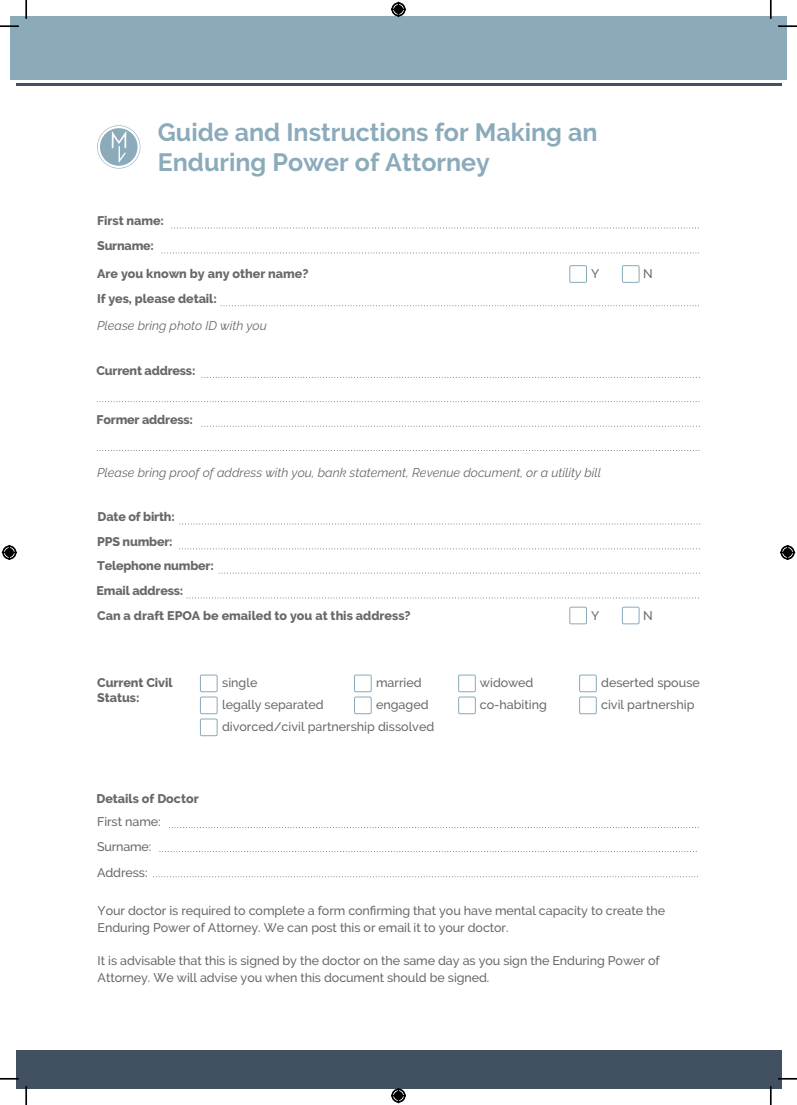
<style>
.page{position:relative;width:797px;height:1105px;background:#fff}
.page>*{position:absolute;margin:0;border:0;box-sizing:border-box;transform-origin:0 0}
.t1{font:700 25px/30px "Raleway";color:#8babbb}
.t2{font:500 12.5px/25.1px "Raleway";letter-spacing:-.005em;color:#676a6a}
.t3{font:800 12.5px/24.6px "Raleway";letter-spacing:-.005em;color:#676a6a}
.t4{font:italic 12.5px "Raleway";color:#676a6a}
</style>
<div class="page">
<div style="left:10px;top:16px;width:776px;height:63px;background:#8babbb"></div>
<hr style="left:16px;top:83px;width:765px;height:2px;background:#425162">
<div style="left:200px;top:674px;width:18px;height:18px;border:1px solid #8babbb"></div>
<div style="left:354px;top:674px;width:18px;height:18px;border:1px solid #8babbb"></div>
<div style="left:458px;top:674px;width:18px;height:18px;border:1px solid #8babbb"></div>
<div style="left:569px;top:265px;width:18px;height:18px;border:1px solid #8babbb"></div>
<div style="left:579px;top:674px;width:18px;height:18px;border:1px solid #8babbb"></div>
<div style="left:622px;top:265px;width:17px;height:18px;border:1px solid #8babbb"></div>
<div style="left:200px;top:696px;width:18px;height:18px;border:1px solid #8babbb"></div>
<div style="left:354px;top:696px;width:18px;height:18px;border:1px solid #8babbb"></div>
<div style="left:458px;top:696px;width:18px;height:18px;border:1px solid #8babbb"></div>
<svg style="left:174px;top:228px;width:525px;height:1px"></svg>
<svg style="left:162px;top:252px;width:538px;height:1px"></svg>
<svg style="left:97px;top:125px;width:43px;height:44px"></svg>
<div style="left:16px;top:1050px;width:765px;height:39px;background:#425162"></div>
<svg style="left:770px;top:1086px;width:1px;height:19px"></svg>
<svg style="left:770px;top:0;width:1px;height:19px"></svg>
<svg style="left:25px;top:1086px;width:2px;height:19px"></svg>
<svg style="left:25px;top:0;width:2px;height:19px"></svg>
<svg style="left:778px;top:1078px;width:19px;height:1px"></svg>
<svg style="left:0;top:1078px;width:19px;height:1px"></svg>
<svg style="left:778px;top:25px;width:19px;height:2px"></svg>
<svg style="left:0;top:25px;width:19px;height:2px"></svg>
<svg style="left:391px;top:2px;width:15px;height:15px"></svg>
<svg style="left:391px;top:1088px;width:15px;height:15px"></svg>
<svg style="left:2px;top:545px;width:15px;height:15px"></svg>
<svg style="left:780px;top:545px;width:15px;height:15px"></svg>
<svg style="left:221px;top:305px;width:478px;height:1px"></svg>
<svg style="left:202px;top:377px;width:498px;height:1px"></svg>
<svg style="left:97px;top:401px;width:603px;height:1px"></svg>
<svg style="left:202px;top:426px;width:498px;height:1px"></svg>
<svg style="left:97px;top:450px;width:603px;height:1px"></svg>
<svg style="left:180px;top:523px;width:521px;height:1px"></svg>
<svg style="left:179px;top:548px;width:521px;height:1px"></svg>
<svg style="left:219px;top:573px;width:481px;height:1px"></svg>
<svg style="left:187px;top:597px;width:512px;height:1px"></svg>
<div style="left:569px;top:607px;width:18px;height:17px;border:1px solid #8babbb"></div>
<div style="left:622px;top:607px;width:17px;height:17px;border:1px solid #8babbb"></div>
<div style="left:579px;top:696px;width:18px;height:18px;border:1px solid #8babbb"></div>
<div style="left:200px;top:718px;width:18px;height:18px;border:1px solid #8babbb"></div>
<svg style="left:169px;top:827px;width:530px;height:1px"></svg>
<svg style="left:160px;top:851px;width:537px;height:1px"></svg>
<svg style="left:153px;top:876px;width:545px;height:1px"></svg>
<h1 class="t1" style="left:158px;top:120px;width:441px">Guide and Instructions for Making an<br>Enduring Power of Attorney</h1>
<p class="t3" style="left:97px;top:210px;width:68px;line-height:25px">First name:<br>Surname:</p>
<p class="t3" style="left:97px;top:263px;width:213px">Are you known by any other name?</p>
<p class="t2" style="left:591px;top:263px;width:10px">Y</p>
<p class="t2" style="left:643px;top:263px;width:11px">N</p>
<p class="t3" style="left:97px;top:288px;width:121px">If yes, please detail:</p>
<p class="t4" style="left:97px;top:320px;width:171px">Please bring photo ID with you</p>
<p class="t3" style="left:96px;top:359px;width:100px">Current address:</p>
<p class="t3" style="left:96px;top:408px;width:98px">Former address:</p>
<p class="t4" style="left:97px;top:468px;width:505px">Please bring proof of address with you, bank statement, Revenue document, or a utility bill</p>
<p class="t3" style="left:96px;top:506px;width:316px">Date of birth:<br>PPS number:<br>Telephone number:<br>Email address:<br>Can a draft EPOA be emailed to you at this address?</p>
<p class="t2" style="left:591px;top:604px;width:10px">Y</p>
<p class="t2" style="left:643px;top:604px;width:11px">N</p>
<p class="t3" style="left:97px;top:676px;width:77px;line-height:15px">Current Civil<br>Status:</p>
<p class="t2" style="left:222px;top:671px;width:37px">single</p>
<p class="t2" style="left:376px;top:671px;width:47px">married</p>
<p class="t2" style="left:480px;top:671px;width:55px">widowed</p>
<p class="t2" style="left:601px;top:671px;width:100px">deserted spouse</p>
<p class="t2" style="left:222px;top:693px;width:103px">legally separated</p>
<p class="t2" style="left:376px;top:693px;width:54px">engaged</p>
<p class="t2" style="left:480px;top:693px;width:69px">co-habiting</p>
<p class="t2" style="left:601px;top:693px;width:95px">civil partnership</p>
<p class="t2" style="left:222px;top:715px;width:214px">divorced/civil partnership dissolved</p>
<p class="t3" style="left:96px;top:787px;width:104px">Details of Doctor</p>
<p class="t2" style="left:97px;top:810px;width:65px">First name:<br>Surname:<br>Address:</p>
<p class="t2" style="left:98px;top:901px;width:569px;line-height:17.5px">Your doctor is required to complete a form confirming that you have mental capacity to create the<br>Enduring Power of Attorney. We can post this or email it to your doctor.</p>
<p class="t2" style="left:98px;top:953px;width:563px;line-height:17.5px">It is advisable that this is signed by the doctor on the same day as you sign the Enduring Power of<br>Attorney. We will advise you when this document should be signed.</p>
</div>
